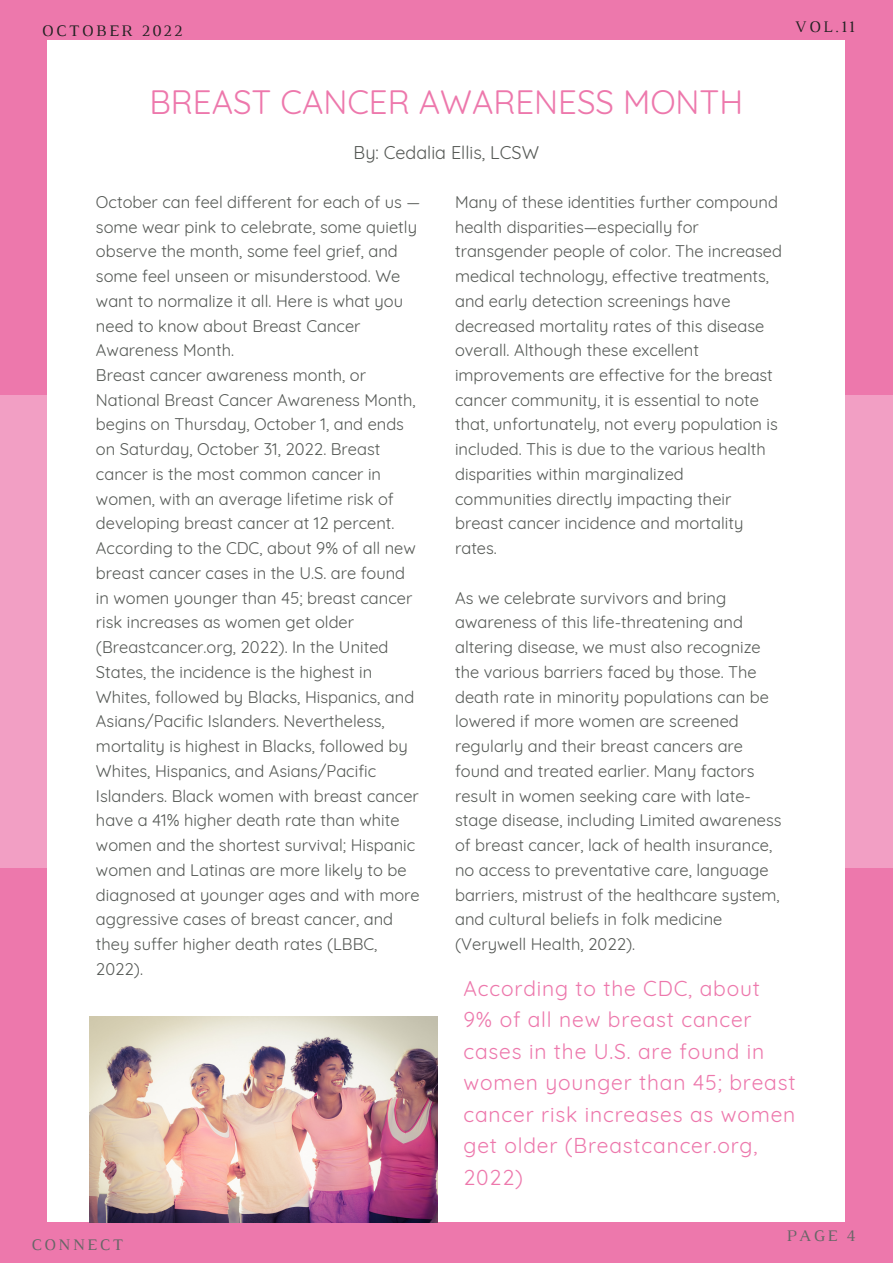
<style>
.page{position:relative;width:893px;height:1264px;background:#fff}
.page>*{position:absolute;margin:0;border:0;box-sizing:border-box;transform-origin:0 0}
.t1{font:33px "Quicksand";color:#ed78ac}
.t2{font:21px/31.5px "Quicksand";letter-spacing:.04em;color:#ed78ac}
.t3{font:18px "Quicksand";color:#555955}
.t4{font:16.5px/24.8px "Quicksand";color:#555955}
.t5{font:16.5px "Luthier";letter-spacing:.14em;color:#222}
.t6{font:16.5px "Luthier";letter-spacing:.14em;color:#666}
</style>
<div class="page">
<div style="left:0;top:0;width:892px;height:1262px;background:#ed78ac"></div>
<div style="left:0;top:395px;width:892px;height:472px;background:#f29fc4"></div>
<div style="left:47px;top:40px;width:797px;height:1181px;background:#fff"></div>
<img style="left:89px;top:1016px;width:349px;height:206px">
<p class="t5" style="left:42px;top:25px;width:142px">OCTOBER 2022</p>
<p class="t5" style="left:794px;top:20px;width:61px">VOL.11</p>
<h1 class="t1" style="left:149px;top:81px;width:595px">BREAST CANCER AWARENESS MONTH</h1>
<p class="t3" style="left:353px;top:141px;width:187px">By: Cedalia Ellis, LCSW</p>
<p class="t4" style="left:96px;top:189px;width:326px">October can feel different for each of us — some wear pink to celebrate, some quietly observe the month, some feel grief, and some feel unseen or misunderstood. We want to normalize it all. Here is what you need to know about Breast Cancer Awareness Month.<br>Breast cancer awareness month, or National Breast Cancer Awareness Month, begins on Thursday, October 1, and ends on Saturday, October 31, 2022. Breast cancer is the most common cancer in women, with an average lifetime risk of developing breast cancer at 12 percent.<br>According to the CDC, about 9% of all new breast cancer cases in the U.S. are found in women younger than 45; breast cancer risk increases as women get older (Breastcancer.org, 2022). In the United States, the incidence is the highest in Whites, followed by Blacks, Hispanics, and Asians/Pacific Islanders. Nevertheless, mortality is highest in Blacks, followed by Whites, Hispanics, and Asians/Pacific Islanders. Black women with breast cancer have a 41% higher death rate than white women and the shortest survival; Hispanic women and Latinas are more likely to be diagnosed at younger ages and with more aggressive cases of breast cancer, and they suffer higher death rates (LBBC, 2022).</p>
<p class="t4" style="left:455px;top:189px;width:328px">Many of these identities further compound health disparities—especially for transgender people of color. The increased medical technology, effective treatments, and early detection screenings have decreased mortality rates of this disease overall. Although these excellent improvements are effective for the breast cancer community, it is essential to note that, unfortunately, not every population is included. This is due to the various health disparities within marginalized communities directly impacting their breast cancer incidence and mortality rates.</p>
<p class="t4" style="left:455px;top:585px;width:328px">As we celebrate survivors and bring awareness of this life-threatening and altering disease, we must also recognize the various barriers faced by those. The death rate in minority populations can be lowered if more women are screened regularly and their breast cancers are found and treated earlier. Many factors result in women seeking care with late&shy;stage disease, including Limited awareness of breast cancer, lack of health insurance, no access to preventative care, language barriers, mistrust of the healthcare system, and cultural beliefs in folk medicine (Verywell Health, 2022).</p>
<p class="t2" style="left:463px;top:972px;width:333px">According to the CDC, about<br>9% of all new breast cancer cases in the U.S. are found in women younger than 45; breast cancer risk increases as women get older (Breastcancer.org,<br>2022)</p>
<p class="t6" style="left:31px;top:1238px;width:93px">CONNECT</p>
<p class="t6" style="left:786px;top:1229px;width:71px">PAGE 4</p>
</div>
